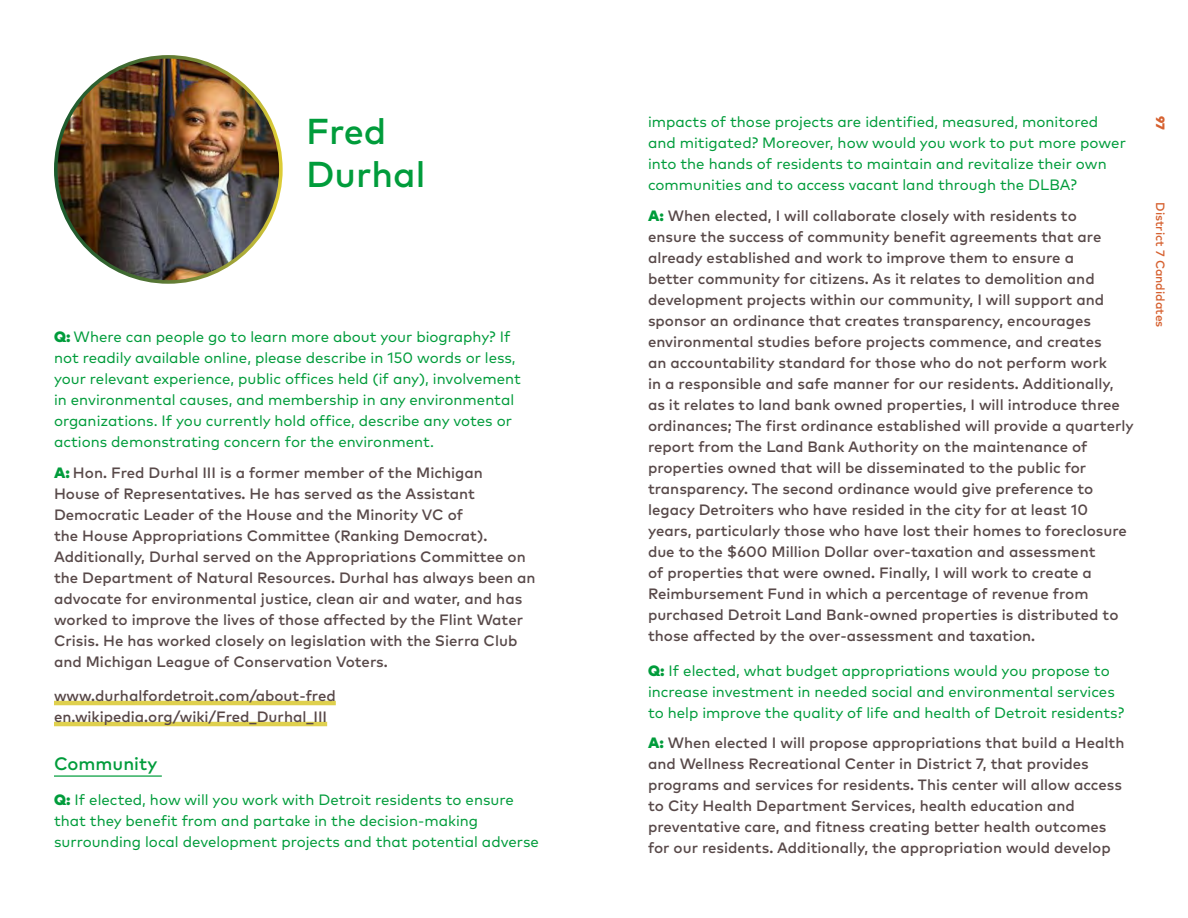
<style>
.page{position:relative;width:1188px;height:918px;background:#fff}
.page>*{position:absolute;margin:0;border:0;box-sizing:border-box;transform-origin:0 0}
.t1{font:500 36px/43.2px "Mark Pro";color:#009c3b}
.t2{font:500 18px "Mark Pro";color:#009c3b}
.t3{font:500 15px/21px "Mark Pro";color:#584949}
.t4{font:15px/21px "Mark Pro";color:#009c3b}
.t5{font:500 15px/21px "Mark Pro";color:#574747}
.t6{font:500 12px "Mark Pro";color:#d66130}
.t7{font:900 12px "Mark Pro";color:#d66130}
.s1{font-weight:900}
.s2{font-weight:900;color:#009c3b}
</style>
<div class="page">
<img style="left:56px;top:57px;width:225px;height:225px;border-radius:113px">
<hr style="left:54px;top:701px;width:282px;height:4px;background:#dfd04e">
<hr style="left:54px;top:722px;width:273px;height:4px;background:#dfd04e">
<hr style="left:54px;top:775px;width:108px;height:2px;background:#009c3b">
<h1 class="t1" style="left:306px;top:107px;width:121px">Fred<br>Durhal</h1>
<p class="t4" style="left:54px;top:325px;width:468px"><span class="s1">Q:</span> Where can people go to learn more about your biography? If not readily available online, please describe in 150 words or less, your relevant experience, public offices held (if any), involvement in environmental causes, and membership in any environmental organizations. If you currently hold office, describe any votes or actions demonstrating concern for the environment.</p>
<p class="t3" style="left:54px;top:461px;width:483px"><span class="s2">A:</span> Hon. Fred Durhal III is a former member of the Michigan<br>House of Representatives. He has served as the Assistant Democratic Leader of the House and the Minority VC of<br>the House Appropriations Committee (Ranking Democrat).<br>Additionally, Durhal served on the Appropriations Committee on the Department of Natural Resources. Durhal has always been an advocate for environmental justice, clean air and water, and has worked to improve the lives of those affected by the Flint Water Crisis. He has worked closely on legislation with the Sierra Club and Michigan League of Conservation Voters.</p>
<p class="t5" style="left:54px;top:684px;width:283px">www.durhalfordetroit.com/about-fred en.wikipedia.org/wiki/Fred_Durhal_III</p>
<p class="t2" style="left:54px;top:750px;width:105px">Community</p>
<p class="t4" style="left:54px;top:788px;width:486px"><span class="s1">Q:</span> If elected, how will you work with Detroit residents to ensure that they benefit from and partake in the decision-making surrounding local development projects and that potential adverse</p>
<p class="t4" style="left:648px;top:110px;width:479px">impacts of those projects are identified, measured, monitored and mitigated? Moreover, how would you work to put more power into the hands of residents to maintain and revitalize their own communities and to access vacant land through the DLBA?</p>
<p class="t3" style="left:648px;top:204px;width:487px"><span class="s2">A:</span> When elected, I will collaborate closely with residents to<br>ensure the success of community benefit agreements that are already established and work to improve them to ensure a<br>better community for citizens. As it relates to demolition and development projects within our community, I will support and sponsor an ordinance that creates transparency, encourages environmental studies before projects commence, and creates<br>an accountability standard for those who do not perform work<br>in a responsible and safe manner for our residents. Additionally, as it relates to land bank owned properties, I will introduce three ordinances; The first ordinance established will provide a quarterly report from the Land Bank Authority on the maintenance of properties owned that will be disseminated to the public for transparency. The second ordinance would give preference to legacy Detroiters who have resided in the city for at least 10 years, particularly those who have lost their homes to foreclosure due to the $600 Million Dollar over-taxation and assessment<br>of properties that were owned. Finally, I will work to create a Reimbursement Fund in which a percentage of revenue from purchased Detroit Land Bank-owned properties is distributed to those affected by the over-assessment and taxation.</p>
<p class="t4" style="left:648px;top:659px;width:478px"><span class="s1">Q:</span> If elected, what budget appropriations would you propose to increase investment in needed social and environmental services to help improve the quality of life and health of Detroit residents?</p>
<p class="t3" style="left:648px;top:731px;width:478px"><span class="s2">A:</span> When elected I will propose appropriations that build a Health and Wellness Recreational Center in District 7, that provides programs and services for residents. This center will allow access to City Health Department Services, health education and preventative care, and fitness creating better health outcomes for our residents. Additionally, the appropriation would develop</p>
<p class="t7" style="left:1170px;top:116px;width:15px;rotate:90deg">97</p>
<p class="t6" style="left:1170px;top:202px;width:127px;rotate:90deg">District 7 Candidates</p>
</div>
